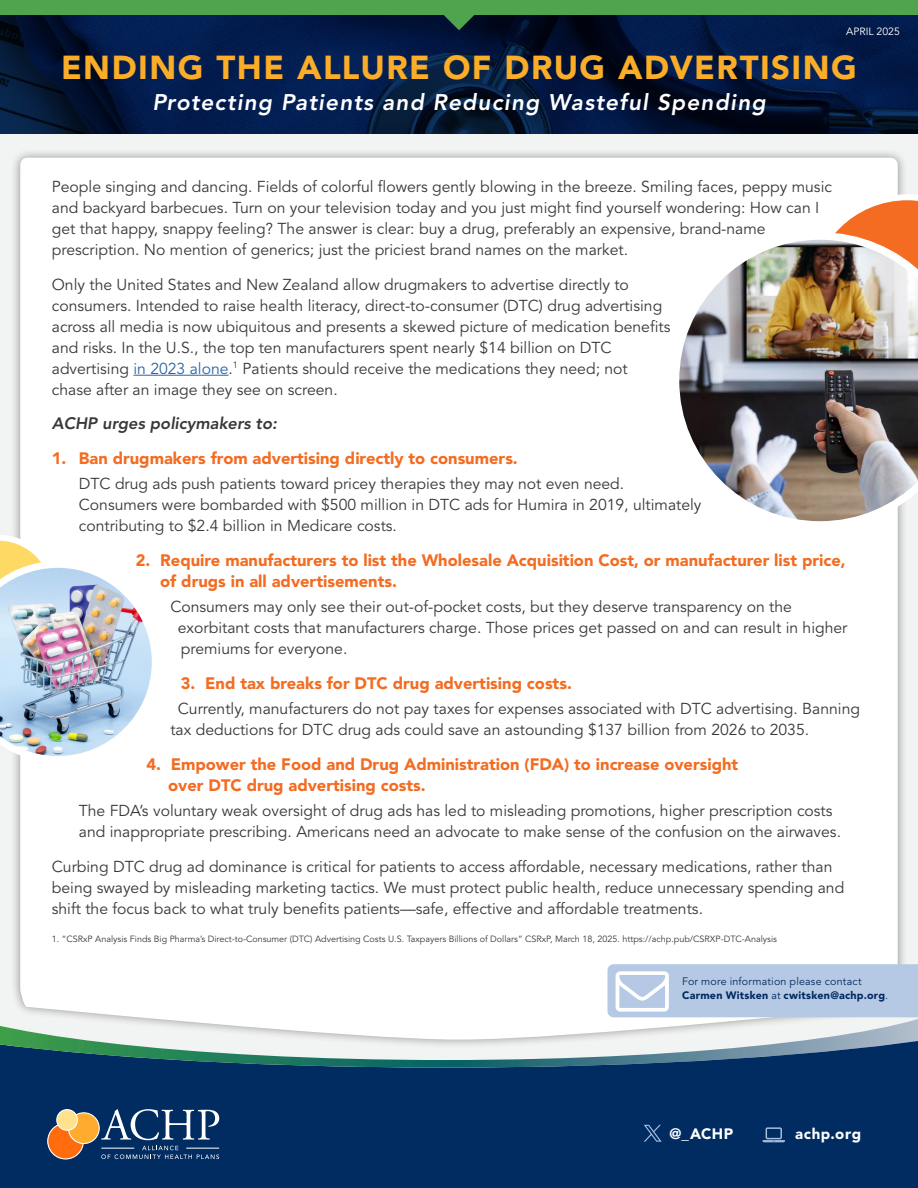
<style>
.page{position:relative;width:918px;height:1188px;background:#fff}
.page>*{position:absolute;margin:0;border:0;box-sizing:border-box;transform-origin:0 0}
.t1{font:900 33px "Avenir LT Std";letter-spacing:.045em;color:#fbad28}
.t2{font:italic 800 22.5px "Avenir LT Std";letter-spacing:.05em;color:#fff}
.Bullets{font:900 16.5px/21px "Avenir LT Std";color:#f36c21}
.Bullets-2{font:italic 800 16.5px "Avenir LT Std";color:#383839}
.Bullets-3{font:15.75px/21px "Avenir LT Std";color:#383839}
.t3{font:900 15px "Avenir LT Std";letter-spacing:.035em;color:#fff}
.t4{font:10.8px/14.7px "Avenir LT Std";letter-spacing:.02em;color:#00285f}
.t5{font:10.5px "Avenir LT Std";color:#fff}
.ACHP_Standard_Text{font:9px "Avenir LT Std";color:#383839}
.s1{color:#2d65a3}
.s2{font-weight:900}
</style>
<div class="page">
<div style="left:0;top:0;width:918px;height:1092px;background:#f2f3f3"></div>
<div style="left:0;top:1068px;width:918px;height:120px;background:#002c62"></div>
<svg style="left:0;top:1017px;width:918px;height:51px"></svg>
<svg style="left:763px;top:1127px;width:22px;height:15px"></svg>
<svg style="left:47px;top:1109px;width:172px;height:51px;background:#566071"></svg>
<svg style="left:644px;top:1125px;width:18px;height:17px"></svg>
<svg style="left:0;top:14px;width:918px;height:120px;background:#03183f"></svg>
<div style="left:0;top:0;width:918px;height:14px;background:#4fa44d"></div>
<svg style="left:440px;top:14px;width:38px;height:16px"></svg>
<div style="left:10px;top:148px;width:897px;height:901px;background:#231f20;opacity:.45"></div>
<div style="left:20px;top:158px;width:878px;height:882px;background:#fff"></div>
<hr style="left:133px;top:375px;width:96px;height:1px;background:#2d65a3">
<svg style="left:806px;top:194px;width:112px;height:38px"></svg>
<img style="left:672px;top:232px;width:246px;height:297px">
<img style="left:0;top:535px;width:159px;height:228px">
<svg style="left:608px;top:964px;width:310px;height:53px;background:#b9cce5"></svg>
<p class="t5" style="left:846px;top:26px;width:55px">APRIL 2025</p>
<p class="t1" style="left:61px;top:47px;width:797px">ENDING THE ALLURE OF DRUG ADVERTISING</p>
<p class="t2" style="left:152px;top:89px;width:615px">Protecting Patients and Reducing Wasteful Spending</p>
<p class="Bullets-3" style="left:52px;top:177px;width:782px">People singing and dancing. Fields of colorful flowers gently blowing in the breeze. Smiling faces, peppy music and backyard barbecues. Turn on your television today and you just might find yourself wondering: How can I get that happy, snappy feeling? The answer is clear: buy a drug, preferably an expensive, brand-name prescription. No mention of generics; just the priciest brand names on the market.</p>
<p class="Bullets-3" style="left:52px;top:274px;width:620px">Only the United States and New Zealand allow drugmakers to advertise directly to consumers. Intended to raise health literacy, direct-to-consumer (DTC) drug advertising across all media is now ubiquitous and presents a skewed picture of medication benefits and risks. In the U.S., the top ten manufacturers spent nearly $14 billion on DTC advertising <span class="s1">in 2023 alone</span>.<sup>1</sup> Patients should receive the medications they need; not chase after an image they see on screen.</p>
<p class="Bullets-2" style="left:52px;top:414px;width:227px">ACHP urges policymakers to:</p>
<p class="Bullets" style="left:52px;top:447px;width:468px">1. Ban drugmakers from advertising directly to consumers.</p>
<p class="Bullets-3" style="left:79px;top:474px;width:624px">DTC drug ads push patients toward pricey therapies they may not even need.<br>Consumers were bombarded with $500 million in DTC ads for Humira in 2019, ultimately contributing to $2.4 billion in Medicare costs.</p>
<p class="Bullets" style="left:160px;top:549px;width:687px;text-indent:-24px">2. Require manufacturers to list the Wholesale Acquisition Cost, or manufacturer list price, of drugs in all advertisements.</p>
<p class="Bullets-3" style="left:178px;top:597px;width:671px;text-indent:-8px">Consumers may only see their out-of-pocket costs, but they deserve transparency on the exorbitant costs that manufacturers charge. Those prices get passed on and can result in higher premiums for everyone.</p>
<p class="Bullets" style="left:181px;top:672px;width:393px">3. End tax breaks for DTC drug advertising costs.</p>
<p class="Bullets-3" style="left:170px;top:699px;width:691px;text-indent:8px">Currently, manufacturers do not pay taxes for expenses associated with DTC advertising. Banning tax deductions for DTC drug ads could save an astounding $137 billion from 2026 to 2035.</p>
<p class="Bullets" style="left:168px;top:753px;width:572px;text-indent:-22px">4. Empower the Food and Drug Administration (FDA) to increase oversight over DTC drug advertising costs.</p>
<p class="Bullets-3" style="left:79px;top:801px;width:764px">The FDA’s voluntary weak oversight of drug ads has led to misleading promotions, higher prescription costs and inappropriate prescribing. Americans need an advocate to make sense of the confusion on the airwaves.</p>
<p class="Bullets-3" style="left:52px;top:856px;width:794px">Curbing DTC drug ad dominance is critical for patients to access affordable, necessary medications, rather than being swayed by misleading marketing tactics. We must protect public health, reduce unnecessary spending and shift the focus back to what truly benefits patients—safe, effective and affordable treatments.</p>
<p class="ACHP_Standard_Text" style="left:52px;top:934px;width:727px">1. “CSRxP Analysis Finds Big Pharma’s Direct-to-Consumer (DTC) Advertising Costs U.S. Taxpayers Billions of Dollars” CSRxP, March 18, 2025. https://achp.pub/CSRXP-DTC-Analysis</p>
<p class="t4" style="left:682px;top:974px;width:208px">For more information please contact<br><span class="s2">Carmen Witsken</span> at <span class="s2">cwitsken@achp.org</span>.</p>
<p class="t3" style="left:669px;top:1124px;width:65px">@_ACHP</p>
<p class="t3" style="left:795px;top:1124px;width:67px">achp.org</p>
</div>
